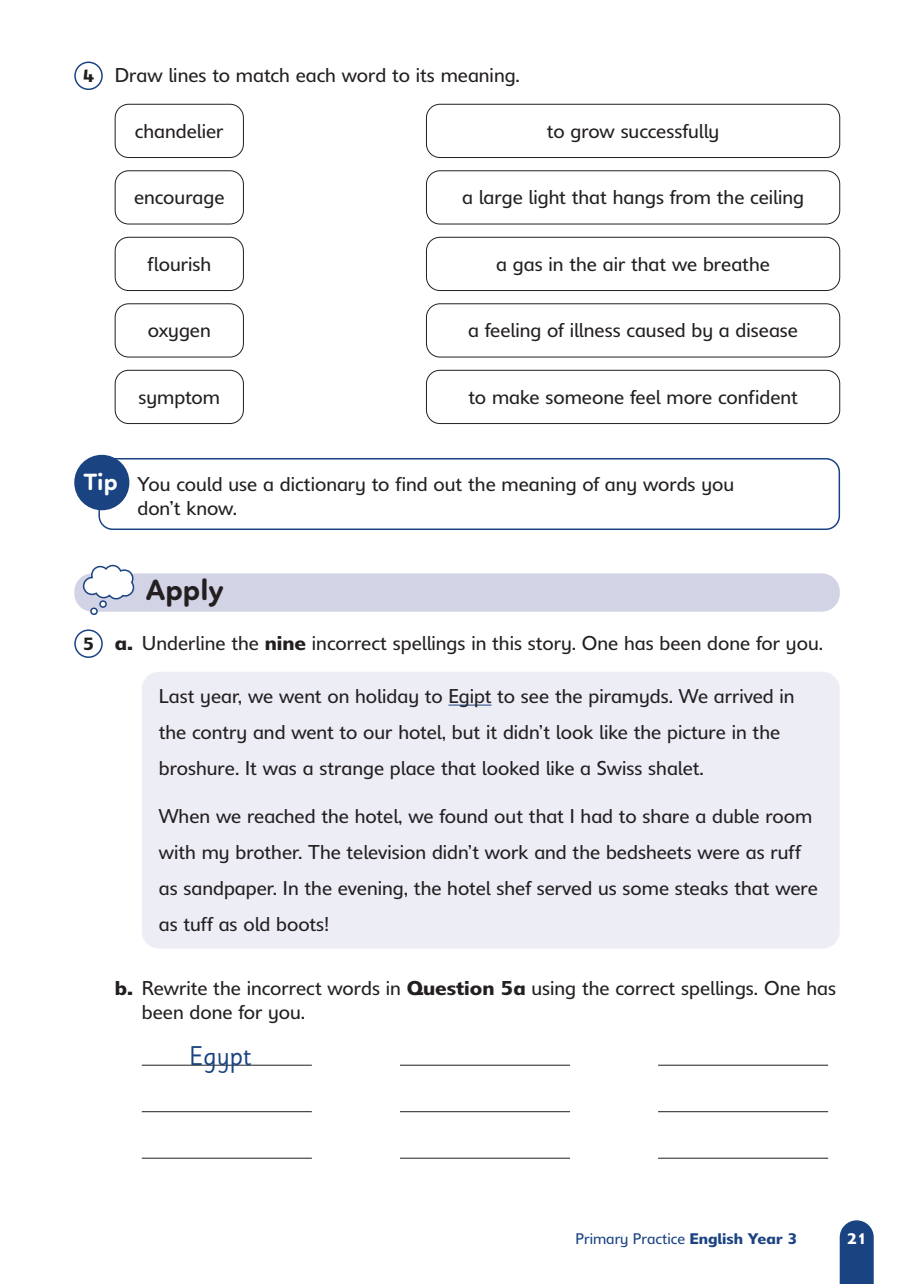
<style>
.page{position:relative;width:914px;height:1284px;background:#fff}
.page>*{position:absolute;margin:0;border:0;box-sizing:border-box;transform-origin:0 0}
.t1{font:700 30px "Linotte";color:#231f20}
.t2{font:27px "Sassoon Infant Std";color:#1a4382}
.t3{font:700 24px "Linotte";color:#fff}
.t4{font:19.5px/36px "Delargo DT Infant";color:#231f20}
.t5{font:15px "Delargo DT Infant";color:#1a4382}
.t6{font:600 15px "Delargo DT Infant";color:#fff}
.s1{font-weight:600;font-size:17.25px}
.s2{font-weight:600}
.s3{font-family:"Delargo DT Pro"}
</style>
<div class="page">
<svg style="left:840px;top:1220px;width:34px;height:64px;background:#294f8a"></svg>
<div style="left:74px;top:62px;width:29px;height:28px;border:2px solid #1a4382;border-radius:50%"></div>
<div style="left:115px;top:104px;width:129px;height:54px;border:1px solid #231f20;border-radius:14px"></div>
<div style="left:115px;top:237px;width:129px;height:54px;border:1px solid #231f20;border-radius:14px"></div>
<div style="left:115px;top:303px;width:129px;height:54px;border:1px solid #231f20;border-radius:14px"></div>
<div style="left:115px;top:170px;width:129px;height:54px;border:1px solid #231f20;border-radius:14px"></div>
<div style="left:115px;top:370px;width:129px;height:54px;border:1px solid #231f20;border-radius:14px"></div>
<div style="left:426px;top:170px;width:414px;height:54px;border:1px solid #231f20;border-radius:14px"></div>
<div style="left:426px;top:237px;width:414px;height:54px;border:1px solid #231f20;border-radius:14px"></div>
<div style="left:426px;top:370px;width:414px;height:54px;border:1px solid #231f20;border-radius:14px"></div>
<div style="left:426px;top:104px;width:414px;height:54px;border:1px solid #231f20;border-radius:14px"></div>
<div style="left:426px;top:303px;width:414px;height:54px;border:1px solid #231f20;border-radius:14px"></div>
<svg style="left:98px;top:457px;width:743px;height:73px"></svg>
<div style="left:74px;top:455px;width:55px;height:55px;background:#1a4382;border-radius:28px"></div>
<div style="left:74px;top:573px;width:766px;height:39px;background:#d2d3e5;border-radius:18px"></div>
<svg style="left:82px;top:564px;width:53px;height:51px"></svg>
<div style="left:74px;top:629px;width:29px;height:29px;border:2px solid #1a4382;border-radius:50%"></div>
<div style="left:142px;top:672px;width:698px;height:276px;background:#ededf6;border-radius:17px"></div>
<hr style="left:448px;top:705px;width:44px;height:1px;background:#1a4382">
<hr style="left:142px;top:1065px;width:170px;height:1px;background:#231f20">
<hr style="left:142px;top:1111px;width:170px;height:1px;background:#231f20">
<hr style="left:142px;top:1158px;width:170px;height:1px;background:#231f20">
<hr style="left:400px;top:1065px;width:170px;height:1px;background:#231f20">
<hr style="left:400px;top:1111px;width:170px;height:1px;background:#231f20">
<hr style="left:400px;top:1158px;width:170px;height:1px;background:#231f20">
<hr style="left:658px;top:1065px;width:170px;height:1px;background:#231f20">
<hr style="left:658px;top:1111px;width:170px;height:1px;background:#231f20">
<hr style="left:658px;top:1158px;width:170px;height:1px;background:#231f20">
<p class="t4" style="left:83px;top:57px;width:439px"><span class="s1">4</span> Draw lines to match each word to its meaning.</p>
<p class="t4" style="left:135px;top:113px;width:90px">chandelier</p>
<p class="t4" style="left:547px;top:113px;width:174px">to grow successfully</p>
<p class="t4" style="left:134px;top:179px;width:92px">encourage</p>
<p class="t4" style="left:462px;top:179px;width:344px">a large light that hangs from the ceiling</p>
<p class="t4" style="left:147px;top:246px;width:65px">flourish</p>
<p class="t4" style="left:496px;top:246px;width:275px">a gas in the air that we breathe</p>
<p class="t4" style="left:148px;top:312px;width:65px">oxygen</p>
<p class="t4" style="left:468px;top:312px;width:331px">a feeling of illness caused by a disease</p>
<p class="t4" style="left:138px;top:379px;width:83px">symptom</p>
<p class="t4" style="left:468px;top:379px;width:331px">to make someone feel more confident</p>
<p class="t3" style="left:83px;top:468px;width:36px">Tip</p>
<p class="t4" style="left:137px;top:472px;width:598px;line-height:24px">You could use a dictionary to find out the meaning of any words you don’t know.</p>
<h1 class="t1" style="left:146px;top:572px;width:80px">Apply</h1>
<p class="t4" style="left:83px;top:625px;width:742px"><span class="s1">5</span> <span class="s2">a.</span> Underline the <span class="s2">nine</span> incorrect spellings in this story. One has been done for you.</p>
<p class="t4" style="left:159px;top:678px;width:637px">Last year, we went on holiday to Egipt to see the piramyds. We arrived in the contry and went to our hotel, but it didn’t look like the picture in the broshure. It was a strange place that looked like a Swiss shalet.</p>
<p class="t4" style="left:159px;top:798px;width:661px">When we reached the hotel, we found out that I had to share a duble room with my brother. The television didn’t work and the bedsheets were as ruff as sandpaper. In the evening, the hotel shef served us some steaks that were as tuff as old boots!</p>
<p class="t4" style="left:142px;top:976px;width:696px;line-height:24px;text-indent:-27px"><span class="s2">b.</span> Rewrite the incorrect words in <span class="s2">Question 5a</span> using the correct spellings. One has been done for you.</p>
<h2 class="t2" style="left:189px;top:1039px;width:64px">Egypt</h2>
<p class="t5" style="left:575px;top:1229px;width:223px">Primary Practice <span class="s2">English Year 3</span></p>
<p class="t6" style="left:847px;top:1229px;width:22px">2<span class="s3">1</span></p>
</div>
